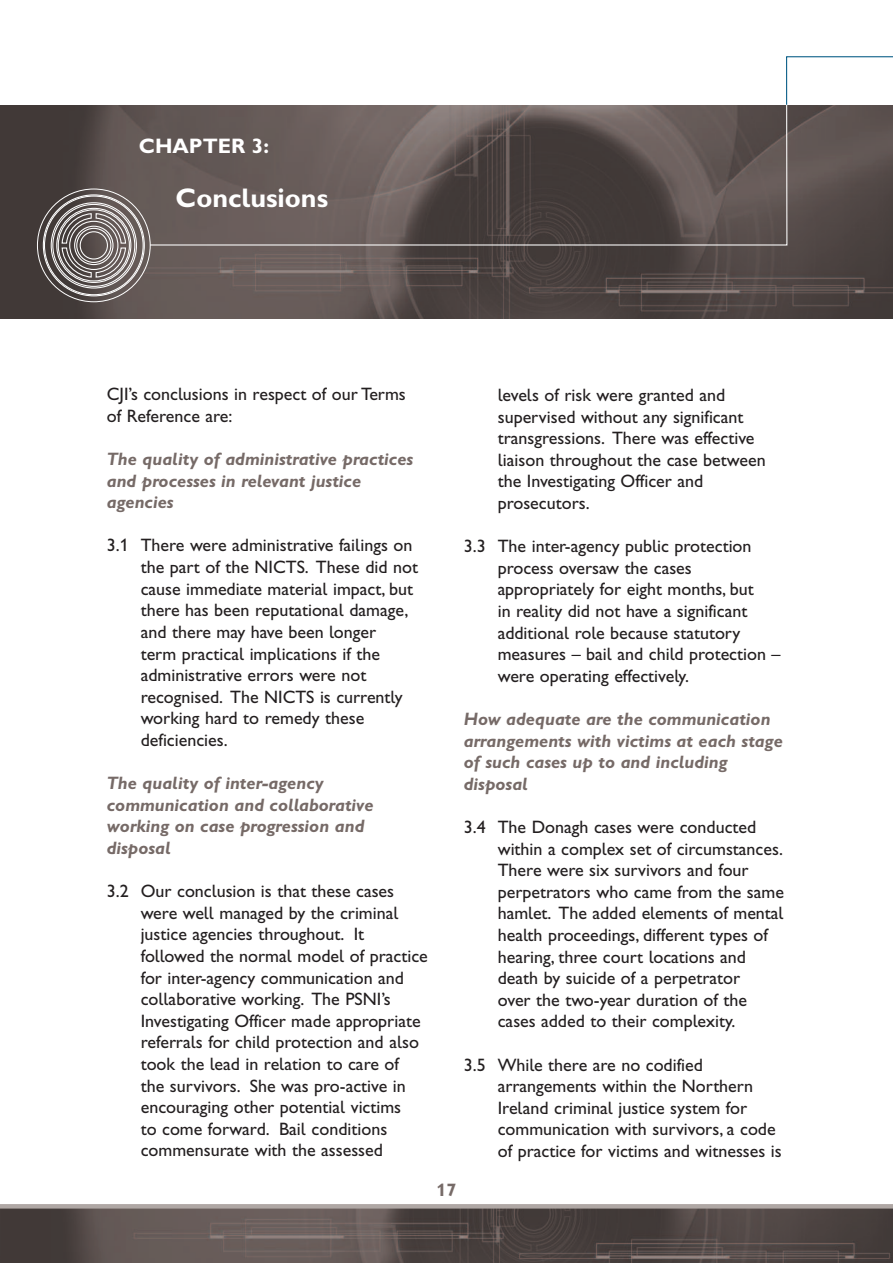
<style>
.page{position:relative;width:893px;height:1263px;background:#fff}
.page>*{position:absolute;margin:0;border:0;box-sizing:border-box;transform-origin:0 0}
.t1{font:27px "Gill Sans Hta Bold Plain";color:#fff}
.t2{font:21px "Gill Sans Hta Bold Plain";color:#fff}
.t3{font:18px/21.6px "Gill Sans Hta";color:#231f20}
.t4{font:18px/21.6px "Gill Sans Hta Bold Italic Plain";color:#766a67}
.t5{font:18px "Gill Sans Hta Bold Plain";color:#766a67}
</style>
<div class="page">
<img style="left:1px;top:1208px;width:892px;height:55px">
<hr style="left:0;top:1204px;width:893px;height:4px;background:#afa7a4">
<img style="left:0;top:106px;width:893px;height:212px">
<svg style="left:149px;top:105px;width:639px;height:141px;background:#615654"></svg>
<svg style="left:786px;top:56px;width:107px;height:50px"></svg>
<div style="left:58px;top:209px;width:72px;height:72px;border:1px solid #fff;border-radius:50%"></div>
<div style="left:56px;top:208px;width:75px;height:75px;border:1px solid #fff;border-radius:50%"></div>
<svg style="left:61px;top:213px;width:66px;height:65px;background:#827b7a"></svg>
<p class="t2" style="left:139px;top:139px;width:132px">CHAPTER 3:</p>
<h1 class="t1" style="left:176px;top:189px;width:154px">Conclusions</h1>
<p class="t3" style="left:107px;top:385px;width:301px">CJI’s conclusions in respect of our Terms of Reference are:</p>
<p class="t4" style="left:107px;top:450px;width:308px">The quality of administrative practices and processes in relevant justice agencies</p>
<p class="t3" style="left:141px;top:536px;width:279px;text-indent:-34px">3.1 There were administrative failings on the part of the NICTS. These did not cause immediate material impact, but there has been reputational damage, and there may have been longer<br>term practical implications if the administrative errors were not recognised. The NICTS is currently working hard to remedy these deficiencies.</p>
<p class="t4" style="left:107px;top:774px;width:268px">The quality of inter-agency communication and collaborative working on case progression and disposal</p>
<p class="t3" style="left:141px;top:882px;width:289px;text-indent:-34px">3.2 Our conclusion is that these cases were well managed by the criminal justice agencies throughout. It followed the normal model of practice for inter-agency communication and collaborative working. The PSNI’s Investigating Officer made appropriate referrals for child protection and also took the lead in relation to care of<br>the survivors. She was pro-active in encouraging other potential victims<br>to come forward. Bail conditions commensurate with the assessed</p>
<p class="t3" style="left:498px;top:386px;width:269px">levels of risk were granted and supervised without any significant transgressions. There was effective liaison throughout the case between the Investigating Officer and prosecutors.</p>
<p class="t3" style="left:498px;top:537px;width:284px;text-indent:-34px">3.3 The inter-agency public protection process oversaw the cases appropriately for eight months, but<br>in reality did not have a significant additional role because statutory measures – bail and child protection – were operating effectively.</p>
<p class="t4" style="left:464px;top:710px;width:321px">How adequate are the communication arrangements with victims at each stage of such cases up to and including disposal</p>
<p class="t3" style="left:498px;top:818px;width:288px;text-indent:-34px">3.4 The Donagh cases were conducted within a complex set of circumstances.<br>There were six survivors and four perpetrators who came from the same hamlet. The added elements of mental health proceedings, different types of hearing, three court locations and death by suicide of a perpetrator<br>over the two-year duration of the cases added to their complexity.</p>
<p class="t3" style="left:498px;top:1055px;width:286px;text-indent:-34px">3.5 While there are no codified arrangements within the Northern Ireland criminal justice system for communication with survivors, a code of practice for victims and witnesses is</p>
<p class="t5" style="left:437px;top:1184px;width:21px">17</p>
</div>
